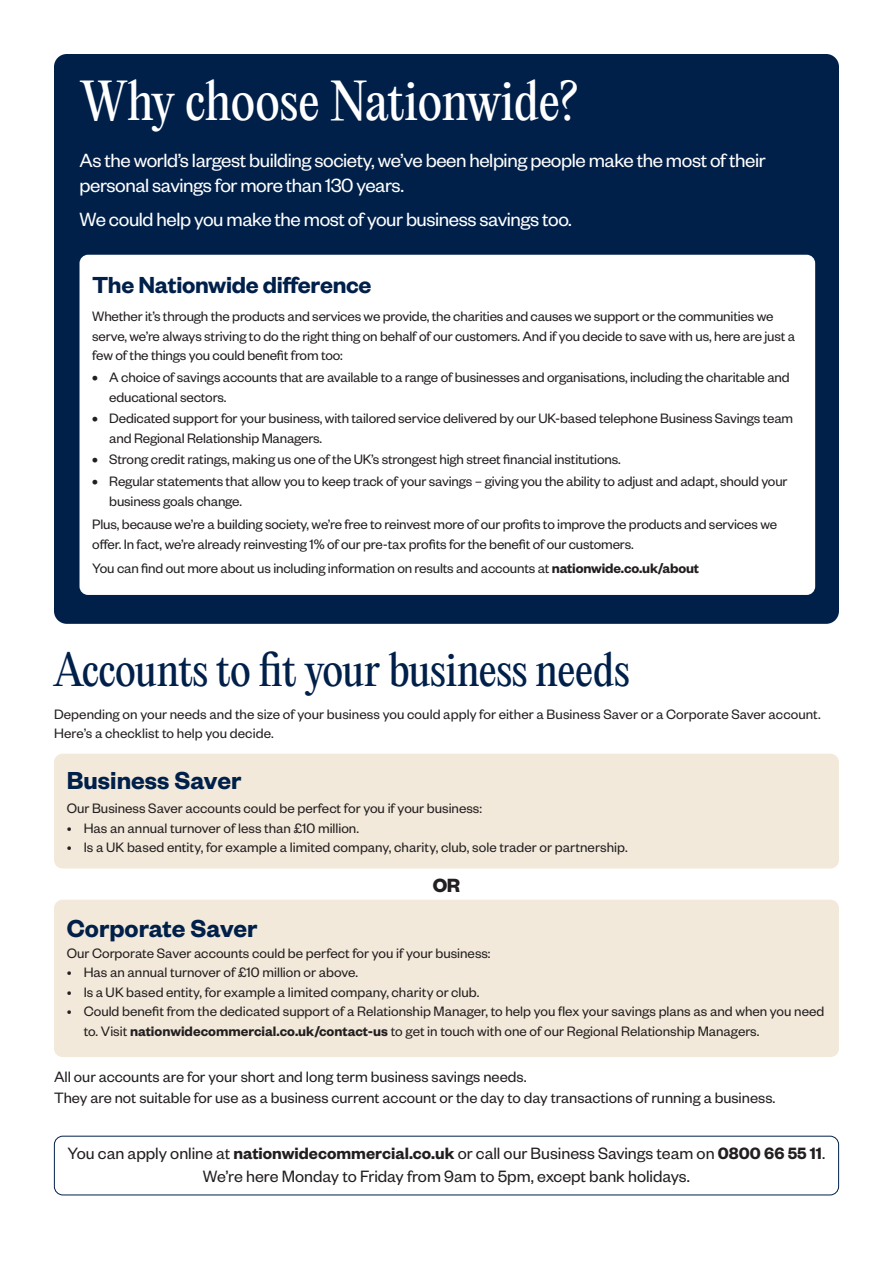
<style>
.page{position:relative;width:893px;height:1263px;background:#fff}
.page>*{position:absolute;margin:0;border:0;box-sizing:border-box;transform-origin:0 0}
.t1{font:49.5px "Editorial New";letter-spacing:-.015em;color:#fff}
.t2{font:42px "Editorial New";letter-spacing:-.01em;color:#00204a}
.t3{font:600 27px "Founders Grotesk";color:#00204a}
.t4{font:600 25.5px "Founders Grotesk";letter-spacing:-.01em;color:#00204a}
.t5{font:21px/25.5px "Founders Grotesk";letter-spacing:-.02em;color:#fff}
.t6{font:700 21px "Founders Grotesk";color:#231f20}
.t7{font:18px/22.5px "Founders Grotesk";letter-spacing:-.005em;color:#231f20;text-align:center}
.t8{font:16.5px/21px "Founders Grotesk";color:#231f20}
.t9{font:15px/19.5px "Founders Grotesk";letter-spacing:-.01em;color:#231f20}
.s1{font-weight:600}
</style>
<div class="page">
<div style="left:54px;top:54px;width:785px;height:570px;background:#00204a;border-radius:13px"></div>
<div style="left:80px;top:255px;width:735px;height:340px;background:#fff;border-radius:9px"></div>
<div style="left:54px;top:754px;width:785px;height:114px;background:#f2e9da;border-radius:9px"></div>
<div style="left:54px;top:900px;width:785px;height:157px;background:#f2e9da;border-radius:9px"></div>
<div style="left:54px;top:1136px;width:785px;height:59px;border:1px solid #00204a;border-radius:9px"></div>
<p class="t1" style="left:80px;top:67px;width:500px">Why choose Nationwide?</p>
<p class="t5" style="left:80px;top:146px;width:688px">As the world’s largest building society, we’ve been helping people make the most of their personal savings for more than 130 years.</p>
<p class="t5" style="left:80px;top:206px;width:494px">We could help you make the most of your business savings too.</p>
<p class="t4" style="left:92px;top:269px;width:281px">The Nationwide difference</p>
<p class="t9" style="left:92px;top:306px;width:704px">Whether it’s through the products and services we provide, the charities and causes we support or the communities we serve, we’re always striving to do the right thing on behalf of our customers. And if you decide to save with us, here are just a few of the things you could benefit from too:</p>
<p class="t9" style="left:109px;top:367px;width:682px;text-indent:-17px"><span class="s1">•</span> A choice of savings accounts that are available to a range of businesses and organisations, including the charitable and educational sectors.</p>
<p class="t9" style="left:109px;top:408px;width:685px;text-indent:-17px"><span class="s1">•</span> Dedicated support for your business, with tailored service delivered by our UK-based telephone Business Savings team and Regional Relationship Managers.</p>
<p class="t9" style="left:92px;top:449px;width:530px"><span class="s1">•</span> Strong credit ratings, making us one of the UK’s strongest high street financial institutions.</p>
<p class="t9" style="left:109px;top:471px;width:680px;text-indent:-17px"><span class="s1">•</span> Regular statements that allow you to keep track of your savings – giving you the ability to adjust and adapt, should your business goals change.</p>
<p class="t9" style="left:92px;top:514px;width:686px">Plus, because we’re a building society, we’re free to reinvest more of our profits to improve the products and services we offer. In fact, we’re already reinvesting 1% of our pre-tax profits for the benefit of our customers.</p>
<p class="t9" style="left:92px;top:557px;width:608px">You can find out more about us including information on results and accounts at <span class="s1">nationwide.co.uk/about</span></p>
<p class="t2" style="left:54px;top:641px;width:577px">Accounts to fit your business needs</p>
<p class="t9" style="left:54px;top:703px;width:768px">Depending on your needs and the size of your business you could apply for either a Business Saver or a Corporate Saver account.<br>Here’s a checklist to help you decide.</p>
<p class="t3" style="left:67px;top:764px;width:176px">Business Saver</p>
<p class="t9" style="left:67px;top:798px;width:417px">Our Business Saver accounts could be perfect for you if your business:</p>
<p class="t9" style="left:67px;top:817px;width:294px">• Has an annual turnover of less than £10 million.</p>
<p class="t9" style="left:67px;top:837px;width:563px">• Is a UK based entity, for example a limited company, charity, club, sole trader or partnership.</p>
<p class="t6" style="left:433px;top:872px;width:29px">OR</p>
<p class="t3" style="left:67px;top:911px;width:192px">Corporate Saver</p>
<p class="t9" style="left:67px;top:942px;width:425px">Our Corporate Saver accounts could be perfect for you if your business:</p>
<p class="t9" style="left:67px;top:962px;width:293px">• Has an annual turnover of £10 million or above.</p>
<p class="t9" style="left:67px;top:981px;width:414px">• Is a UK based entity, for example a limited company, charity or club.</p>
<p class="t9" style="left:84px;top:1001px;width:742px;text-indent:-17px">• Could benefit from the dedicated support of a Relationship Manager, to help you flex your savings plans as and when you need to. Visit <span class="s1">nationwidecommercial.co.uk/contact-us</span> to get in touch with one of our Regional Relationship Managers.</p>
<p class="t8" style="left:54px;top:1066px;width:723px">All our accounts are for your short and long term business savings needs.<br>They are not suitable for use as a business current account or the day to day transactions of running a business.</p>
<p class="t7" style="left:68px;top:1141px;width:759px">You can apply online at <span class="s1">nationwidecommercial.co.uk</span> or call our Business Savings team on <span class="s1">0800 66 55 11</span>.<br>We’re here Monday to Friday from 9am to 5pm, except bank holidays.</p>
</div>
